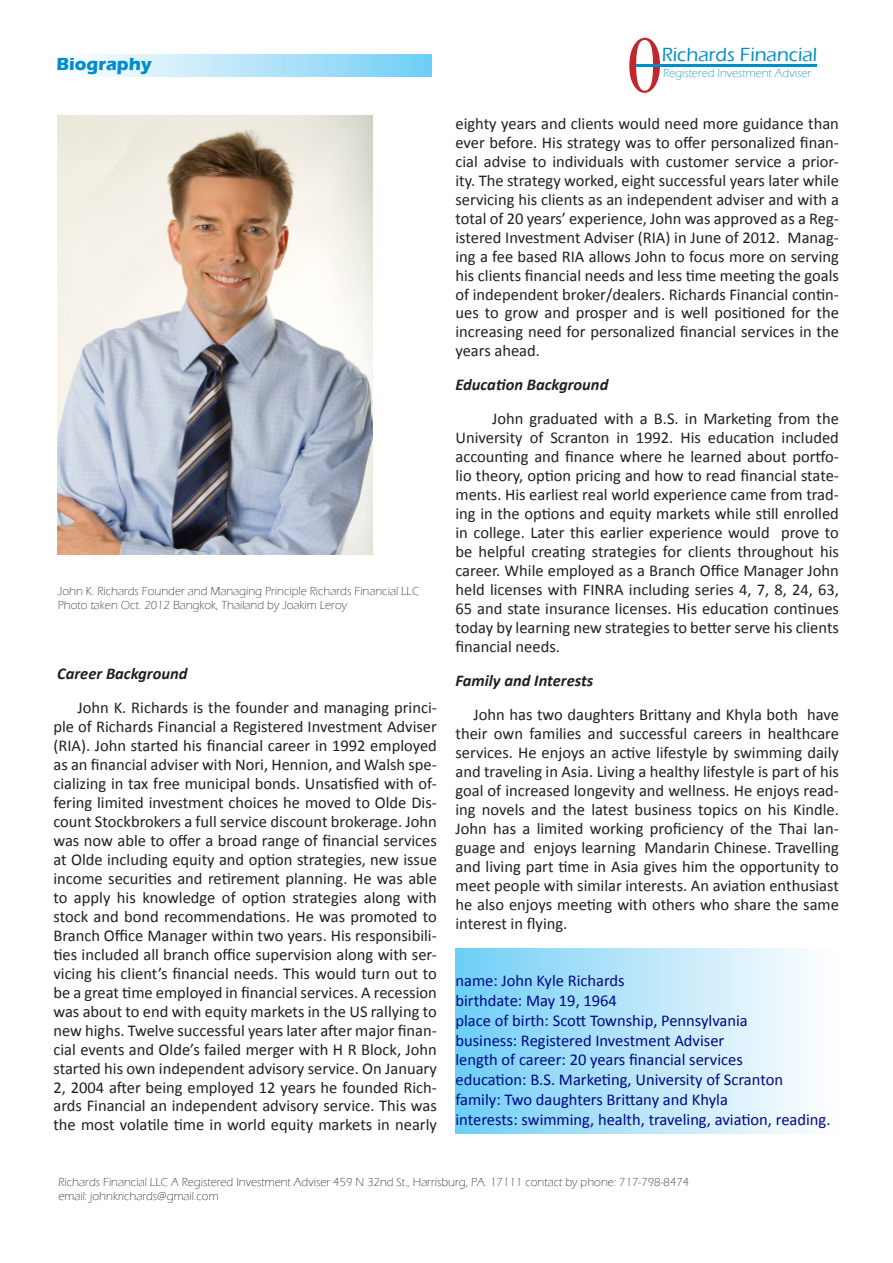
<style>
.page{position:relative;width:893px;height:1263px;background:#fff}
.page>*{position:absolute;margin:0;border:0;box-sizing:border-box;transform-origin:0 0}
.t1{font:500 19.65px "Eras ITC";color:#008dcd}
.t2{font:700 18px "Eras ITC";color:#008dcd}
.t3{font:16.5px/18.9px "Calibri";color:#231f20;text-align:justify}
.t4{font:16.5px "Calibri";color:#000787}
.t5{font:italic 700 16.5px "Calibri";color:#231f20}
.t6{font:300 12px/14.4px "Eras ITC";color:#231f20}
.t7{font:300 12px "Eras ITC";color:#008dcd}
</style>
<div class="page">
<svg style="left:629px;top:38px;width:31px;height:55px"></svg>
<hr style="left:636px;top:64px;width:180px;height:2px;background:#008dcd">
<div style="left:53px;top:54px;width:379px;height:23px;background:linear-gradient(to right,#fffffe,#72cff6)"></div>
<img style="left:57px;top:115px;width:316px;height:439px">
<div style="left:455px;top:948px;width:384px;height:186px;background:linear-gradient(to right,#71cef6,#fffffe)"></div>
<p class="t2" style="left:56px;top:53px;width:97px">Biography</p>
<p class="t6" style="left:58px;top:584px;width:363px">John K. Richards Founder and Managing Principle Richards Financial LLC<br>Photo taken Oct. 2012 Bangkok, Thailand by Joakim Leroy</p>
<p class="t5" style="left:57px;top:663px;width:132px">Career Background</p>
<p class="t3" style="left:53px;top:698px;width:385px;text-indent:24px">John K. Richards is the founder and managing princi&shy;ple of Richards Financial a Registered Investment Adviser (RIA). John started his financial career in 1992 employed as an financial adviser with Nori, Hennion, and Walsh spe&shy;cializing in tax free municipal bonds. Unsatisfied with of&shy;fering limited investment choices he moved to Olde Dis&shy;count Stockbrokers a full service discount brokerage. John was now able to offer a broad range of financial services at Olde including equity and option strategies, new issue income securities and retirement planning. He was able to apply his knowledge of option strategies along with stock and bond recommendations. He was promoted to Branch Office Manager within two years. His responsibili&shy;ties included all branch office supervision along with ser&shy;vicing his client’s financial needs. This would turn out to be a great time employed in financial services. A recession was about to end with equity markets in the US rallying to new highs. Twelve successful years later after major finan&shy;cial events and Olde’s failed merger with H R Block, John started his own independent advisory service. On January 2, 2004 after being employed 12 years he founded Rich&shy;ards Financial an independent advisory service. This was the most volatile time in world equity markets in nearly</p>
<p class="t1" style="left:662px;top:44px;width:157px">Richards Financial</p>
<p class="t7" style="left:663px;top:67px;width:150px">Registered Investment Adviser</p>
<p class="t3" style="left:455px;top:114px;width:385px">eighty years and clients would need more guidance than ever before. His strategy was to offer personalized finan&shy;cial advise to individuals with customer service a prior&shy;ity. The strategy worked, eight successful years later while servicing his clients as an independent adviser and with a total of 20 years’ experience, John was approved as a Reg&shy;istered Investment Adviser (RIA) in June of 2012. Manag&shy;ing a fee based RIA allows John to focus more on serving his clients financial needs and less time meeting the goals of independent broker/dealers. Richards Financial contin&shy;ues to grow and prosper and is well positioned for the increasing need for personalized financial services in the years ahead.</p>
<p class="t5" style="left:455px;top:374px;width:154px">Education Background</p>
<p class="t3" style="left:455px;top:409px;width:385px;text-indent:37px">John graduated with a B.S. in Marketing from the University of Scranton in 1992. His education included accounting and finance where he learned about portfo&shy;lio theory, option pricing and how to read financial state&shy;ments. His earliest real world experience came from trad&shy;ing in the options and equity markets while still enrolled in college. Later this earlier experience would prove to be helpful creating strategies for clients throughout his career. While employed as a Branch Office Manager John held licenses with FINRA including series 4, 7, 8, 24, 63, 65 and state insurance licenses. His education continues today by learning new strategies to better serve his clients financial needs.</p>
<p class="t5" style="left:455px;top:670px;width:139px">Family and Interests</p>
<p class="t3" style="left:455px;top:705px;width:385px;text-indent:18px">John has two daughters Brittany and Khyla both have their own families and successful careers in healthcare services. He enjoys an active lifestyle by swimming daily and traveling in Asia. Living a healthy lifestyle is part of his goal of increased longevity and wellness. He enjoys read&shy;ing novels and the latest business topics on his Kindle.<br>John has a limited working proficiency of the Thai lan&shy;guage and enjoys learning Mandarin Chinese. Travelling and living part time in Asia gives him the opportunity to meet people with similar interests. An aviation enthusiast he also enjoys meeting with others who share the same interest in flying.</p>
<p class="t4" style="left:455px;top:970px;width:171px">name: John Kyle Richards</p>
<p class="t4" style="left:455px;top:990px;width:163px">birthdate: May 19, 1964</p>
<p class="t4" style="left:455px;top:1010px;width:294px">place of birth: Scott Township, Pennsylvania</p>
<p class="t4" style="left:455px;top:1030px;width:270px">business: Registered Investment Adviser</p>
<p class="t4" style="left:455px;top:1049px;width:289px">length of career: 20 years financial services</p>
<p class="t4" style="left:455px;top:1069px;width:329px">education: B.S. Marketing, University of Scranton</p>
<p class="t4" style="left:455px;top:1089px;width:274px">family: Two daughters Brittany and Khyla</p>
<p class="t4" style="left:455px;top:1109px;width:377px">interests: swimming, health, traveling, aviation, reading.</p>
<p class="t6" style="left:58px;top:1174px;width:632px">Richards Financial LLC A Registered Investment Adviser 459 N 32nd St., Harrisburg, PA. 17111 contact by phone: 717-798-8474</p>
<p class="t6" style="left:58px;top:1189px;width:162px">email: johnkrichards@gmail.com</p>
</div>
